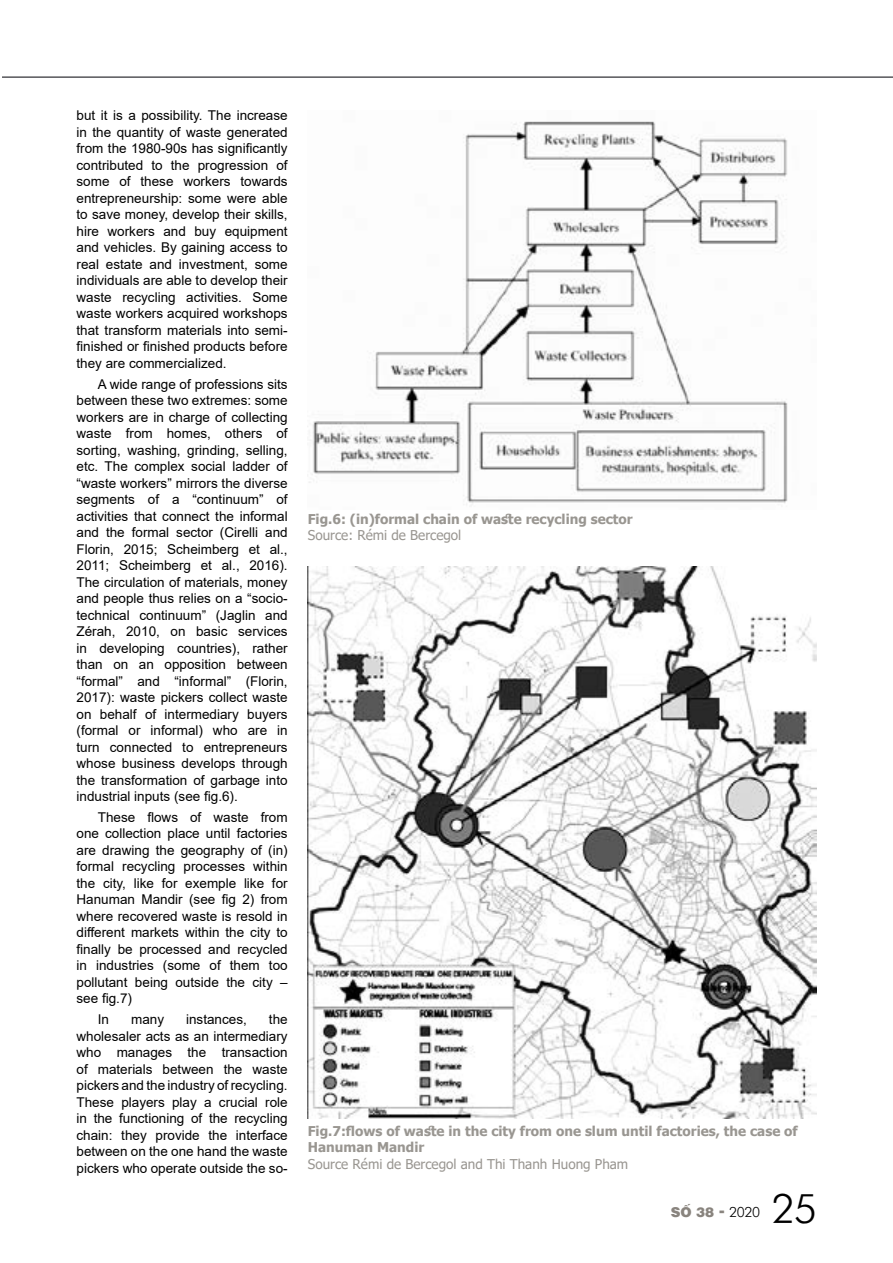
<style>
.page{position:relative;width:893px;height:1263px;background:#fff}
.page>*{position:absolute;margin:0;border:0;box-sizing:border-box;transform-origin:0 0}
.t1{font:39px "Vn Futura";color:#000}
.t2{font:13.5px/16.5px "Arial";color:#000;text-align:justify}
.t3{font:700 13.5px/16.5px "Tahoma";color:#999691}
.t4{font:13.5px "Tahoma";color:#999691}
.t5{font:900 13.5px "Vn Switz";color:#89847e}
.s1{font-family:"Vn Futura";font-weight:400;color:#000}
</style>
<div class="page">
<hr style="left:2px;top:77px;width:891px;height:1px;background:#000007">
<img style="left:309px;top:121px;width:479px;height:385px">
<img style="left:308px;top:566px;width:508px;height:552px">
<p class="t2" style="left:77px;top:107px;width:213px">but it is a possibility. The increase in the quantity of waste generated from the 1980-90s has significantly contributed to the progression of some of these workers towards entrepreneurship: some were able to save money, develop their skills, hire workers and buy equipment and vehicles. By gaining access to real estate and investment, some individuals are able to develop their waste recycling activities. Some waste workers acquired workshops that transform materials into semi&shy;finished or finished products before they are commercialized.</p>
<p class="t2" style="left:77px;top:376px;width:213px;text-indent:21px">A wide range of professions sits between these two extremes: some workers are in charge of collecting waste from homes, others of sorting, washing, grinding, selling, etc. The complex social ladder of “waste workers” mirrors the diverse segments of a “continuum” of activities that connect the informal and the formal sector (Cirelli and Florin, 2015; Scheimberg et al., 2011; Scheimberg et al., 2016).<br>The circulation of materials, money and people thus relies on a “socio&shy;technical continuum” (Jaglin and Zérah, 2010, on basic services in developing countries), rather than on an opposition between “formal” and “informal” (Florin, 2017): waste pickers collect waste on behalf of intermediary buyers (formal or informal) who are in turn connected to entrepreneurs whose business develops through the transformation of garbage into industrial inputs (see fig.6).</p>
<p class="t2" style="left:77px;top:809px;width:213px;text-indent:21px">These flows of waste from one collection place until factories are drawing the geography of (in) formal recycling processes within the city, like for exemple like for Hanuman Mandir (see fig 2) from where recovered waste is resold in different markets within the city to finally be processed and recycled in industries (some of them too pollutant being outside the city – see fig.7)</p>
<p class="t2" style="left:98px;top:1011px;width:13px">In</p>
<p class="t2" style="left:131px;top:1011px;width:35px">many</p>
<p class="t2" style="left:186px;top:1011px;width:62px">instances,</p>
<p class="t2" style="left:77px;top:1011px;width:213px;text-indent:192px">the wholesaler acts as an intermediary who manages the transaction of materials between the waste pickers and the industry of recycling.<br>These players play a crucial role in the functioning of the recycling chain: they provide the interface between on the one hand the waste pickers who operate outside the so-</p>
<p class="t3" style="left:308px;top:511px;width:326px">Fig.6: (in)formal chain of waste recycling sector</p>
<p class="t4" style="left:308px;top:526px;width:155px">Source: Rémi de Bercegol</p>
<p class="t3" style="left:308px;top:1123px;width:491px">Fig.7:flows of waste in the city from one slum until factories, the case of<br>Hanuman Mandir</p>
<p class="t4" style="left:308px;top:1155px;width:322px">Source Rémi de Bercegol and Thi Thanh Huong Pham</p>
<p class="t5" style="left:671px;top:1203px;width:91px">S¬ 38 - <span class="s1">2020</span></p>
<h1 class="t1" style="left:773px;top:1178px;width:45px">25</h1>
</div>
